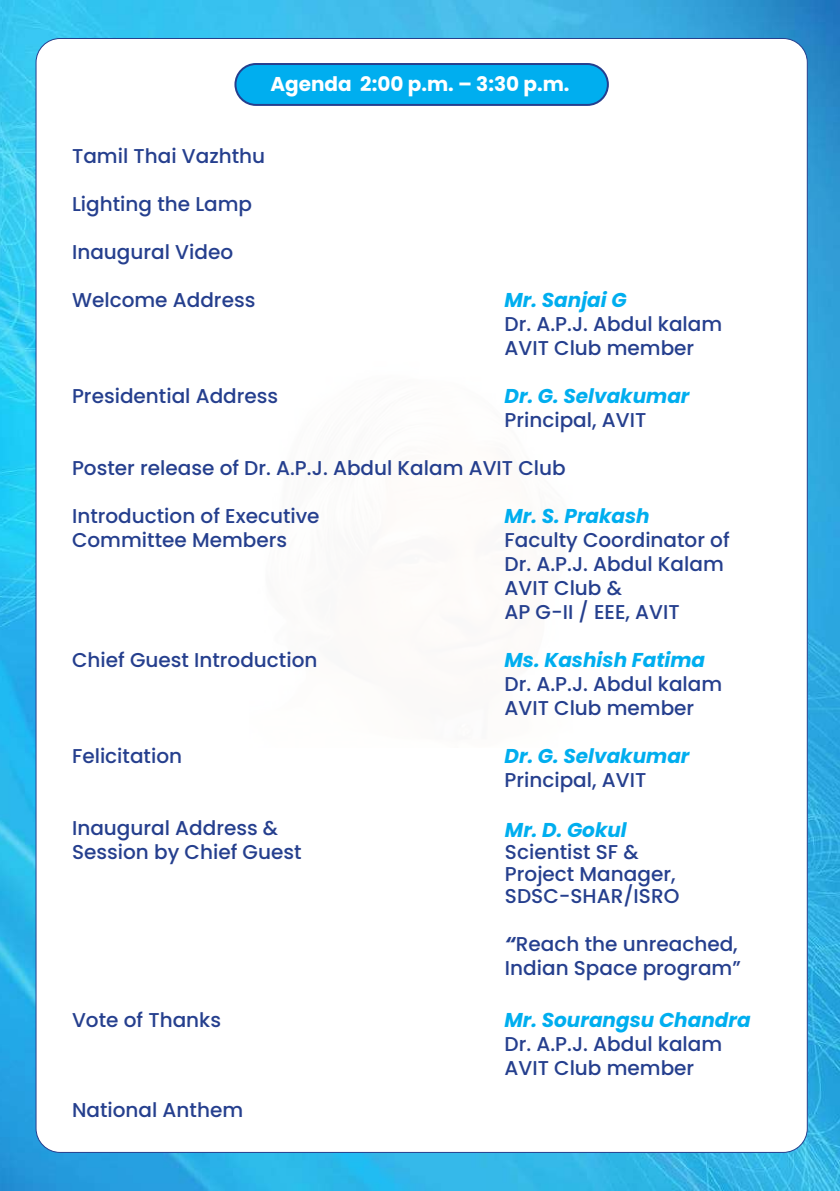
<style>
.page{position:relative;width:840px;height:1191px;background:#fff}
.page>*{position:absolute;margin:0;border:0;box-sizing:border-box;transform-origin:0 0}
.t1{font:500 20px/24px "Poppins";color:#253f8e}
.t2{font:italic 700 20px "Poppins";color:#00aeef}
.t3{font:700 20px "Poppins";color:#fff}
.s1{font-weight:700;font-style:italic}
</style>
<div class="page">
<img style="left:0;top:0;width:839px;height:1191px">
<div style="left:36px;top:38px;width:770px;height:1114px;background:#fff;border-radius:24px"></div>
<div style="left:235px;top:64px;width:372px;height:41px;background:#00aeef;border-radius:20px"></div>
<div style="left:234px;top:63px;width:374px;height:43px;border:2px solid #253f8e;border-radius:20px"></div>
<p class="t3" style="left:270px;top:72px;width:300px">Agenda 2:00 p.m. – 3:30 p.m.</p>
<p class="t1" style="left:72px;top:144px;width:194px">Tamil Thai Vazhthu</p>
<p class="t1" style="left:72px;top:192px;width:181px">Lighting the Lamp</p>
<p class="t1" style="left:72px;top:240px;width:162px">Inaugural Video</p>
<p class="t1" style="left:72px;top:288px;width:185px">Welcome Address</p>
<p class="t2" style="left:504px;top:288px;width:123px">Mr. Sanjai G</p>
<p class="t1" style="left:504px;top:312px;width:219px">Dr. A.P.J. Abdul kalam<br>AVIT Club member</p>
<p class="t1" style="left:72px;top:384px;width:207px">Presidential Address</p>
<p class="t2" style="left:504px;top:384px;width:186px">Dr. G. Selvakumar</p>
<p class="t1" style="left:504px;top:408px;width:143px">Principal, AVIT</p>
<p class="t1" style="left:72px;top:456px;width:495px">Poster release of Dr. A.P.J. Abdul Kalam AVIT Club</p>
<p class="t1" style="left:72px;top:504px;width:249px">Introduction of Executive</p>
<p class="t2" style="left:504px;top:504px;width:147px">Mr. S. Prakash</p>
<p class="t1" style="left:72px;top:528px;width:216px">Committee Members</p>
<p class="t1" style="left:504px;top:528px;width:226px">Faculty Coordinator of<br>Dr. A.P.J. Abdul Kalam<br>AVIT Club &amp;<br>AP G-II / EEE, AVIT</p>
<p class="t1" style="left:72px;top:648px;width:247px">Chief Guest Introduction</p>
<p class="t2" style="left:504px;top:648px;width:202px">Ms. Kashish Fatima</p>
<p class="t1" style="left:504px;top:672px;width:219px">Dr. A.P.J. Abdul kalam<br>AVIT Club member</p>
<p class="t1" style="left:72px;top:744px;width:111px">Felicitation</p>
<p class="t2" style="left:504px;top:744px;width:186px">Dr. G. Selvakumar</p>
<p class="t1" style="left:504px;top:768px;width:143px">Principal, AVIT</p>
<p class="t1" style="left:72px;top:816px;width:231px">Inaugural Address &amp;<br>Session by Chief Guest</p>
<p class="t2" style="left:504px;top:818px;width:123px">Mr. D. Gokul</p>
<p class="t1" style="left:504px;top:841px;width:176px;line-height:22px">Scientist SF &amp;<br>Project Manager,<br>SDSC-SHAR/ISRO</p>
<p class="t1" style="left:504px;top:932px;width:237px"><span class="s1">“</span>Reach the unreached,<br>Indian Space program”</p>
<p class="t1" style="left:72px;top:1008px;width:150px">Vote of Thanks</p>
<p class="t2" style="left:504px;top:1008px;width:247px">Mr. Sourangsu Chandra</p>
<p class="t1" style="left:504px;top:1032px;width:219px">Dr. A.P.J. Abdul kalam<br>AVIT Club member</p>
<p class="t1" style="left:72px;top:1098px;width:172px">National Anthem</p>
</div>
